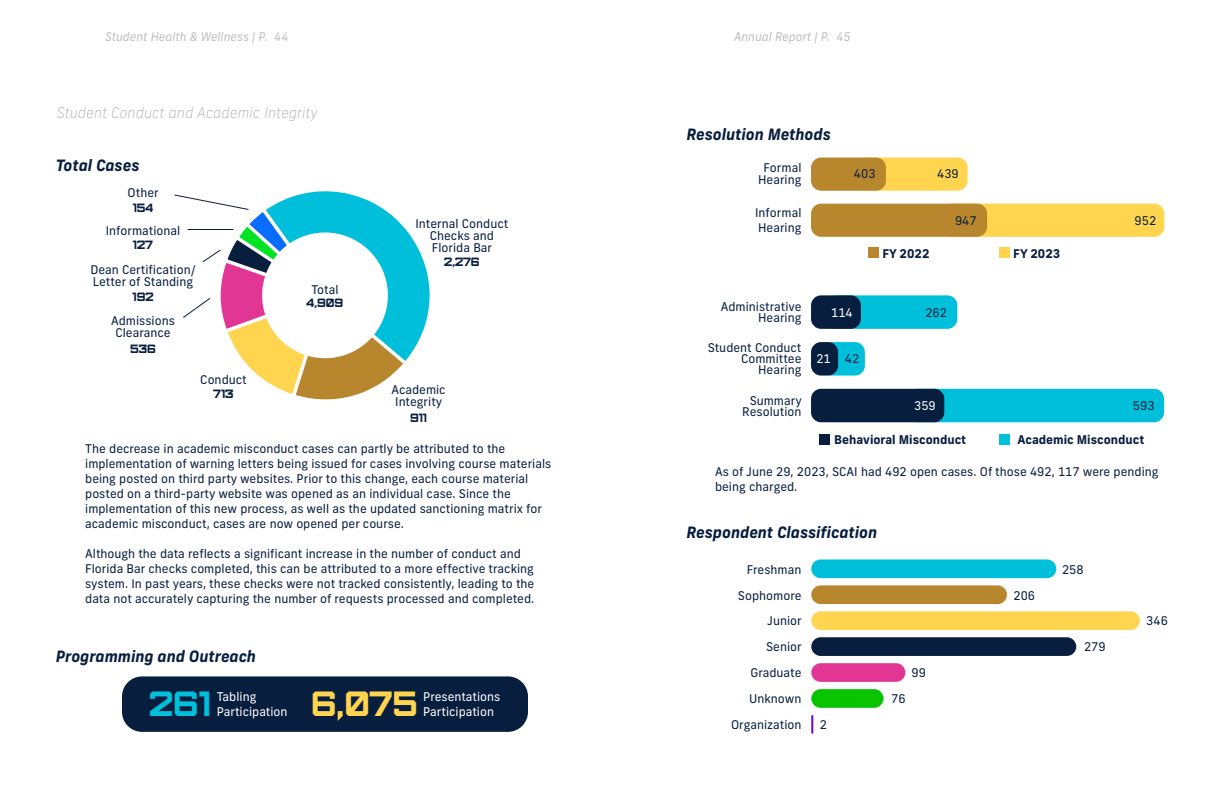
<style>
.page{position:relative;width:1224px;height:792px;background:#fff}
.page>*{position:absolute;margin:0;border:0;box-sizing:border-box;transform-origin:0 0}
.t1{font:35px "Furore";color:#ffd44f}
.t2{font:35px "Furore";color:#00bfda}
.t3{font:italic 700 15.6px "New Frank";color:#081e3f}
.t4{font:italic 100 14.6px "New Frank";color:#9d9fa2}
.t5{font:12px/15px "New Frank";color:#081e3f}
.t6{font:12px/15px "New Frank";color:#fff}
.t7{font:700 12px "New Frank";color:#081e3f}
.t8{font:italic 12px "New Frank";color:#bebebe}
.t9{font:12px "Furore";color:#081e3f}
</style>
<div class="page">
<div style="left:942px;top:204px;width:222px;height:33px;background:#ffd44f;border-radius:10px"></div>
<div style="left:856px;top:158px;width:112px;height:33px;background:#ffd44f;border-radius:10px"></div>
<div style="left:811px;top:204px;width:176px;height:33px;background:#b8862c;border-radius:10px"></div>
<div style="left:811px;top:158px;width:75px;height:33px;background:#b8862c;border-radius:10px"></div>
<div style="left:122px;top:676px;width:406px;height:56px;background:#081e3f;border-radius:20px"></div>
<div style="left:826px;top:295px;width:131px;height:34px;background:#00bfda;border-radius:10px"></div>
<div style="left:811px;top:295px;width:50px;height:34px;background:#081e3f;border-radius:10px"></div>
<div style="left:822px;top:342px;width:43px;height:34px;background:#00bfda;border-radius:10px"></div>
<div style="left:811px;top:342px;width:27px;height:34px;background:#081e3f;border-radius:10px"></div>
<div style="left:907px;top:389px;width:257px;height:33px;background:#00bfda;border-radius:10px"></div>
<div style="left:811px;top:389px;width:133px;height:33px;background:#081e3f;border-radius:10px"></div>
<div style="left:868px;top:248px;width:11px;height:10px;background:#b8862c"></div>
<div style="left:999px;top:248px;width:11px;height:10px;background:#ffd44f"></div>
<div style="left:819px;top:434px;width:11px;height:11px;background:#081e3f"></div>
<div style="left:999px;top:434px;width:11px;height:11px;background:#00bfda"></div>
<div style="left:811px;top:559px;width:245px;height:19px;background:#00bfda;border-radius:9px"></div>
<div style="left:811px;top:585px;width:196px;height:19px;background:#b8862c;border-radius:9px"></div>
<div style="left:811px;top:611px;width:329px;height:19px;background:#ffd44f;border-radius:9px"></div>
<div style="left:811px;top:637px;width:265px;height:19px;background:#081e3f;border-radius:9px"></div>
<div style="left:811px;top:663px;width:94px;height:19px;background:#e23694;border-radius:9px"></div>
<div style="left:811px;top:689px;width:73px;height:19px;background:#08c300;border-radius:9px"></div>
<svg style="left:811px;top:715px;width:2px;height:19px"></svg>
<svg style="left:174px;top:191px;width:256px;height:209px"></svg>
<hr style="left:188px;top:229px;width:46px;height:1px;background:#081e3f">
<p class="t8" style="left:105px;top:30px;width:185px">Student Health &amp; Wellness | P. 44</p>
<p class="t8" style="left:734px;top:30px;width:118px">Annual Report | P. 45</p>
<p class="t4" style="left:57px;top:104px;width:263px">Student Conduct and Academic Integrity</p>
<p class="t3" style="left:56px;top:155px;width:85px">Total Cases</p>
<p class="t5" style="left:128px;top:185px;width:33px">Other</p>
<p class="t9" style="left:133px;top:200px;width:22px">154</p>
<p class="t5" style="left:106px;top:223px;width:76px">Informational</p>
<p class="t9" style="left:133px;top:238px;width:22px">127</p>
<p class="t5" style="left:90px;top:263px;width:107px;line-height:12px">Dean Certification/<br>Letter of Standing</p>
<p class="t9" style="left:133px;top:289px;width:23px">192</p>
<p class="t5" style="left:111px;top:315px;width:65px;line-height:12px;text-align:center">Admissions<br>Clearance</p>
<p class="t9" style="left:130px;top:341px;width:27px">536</p>
<p class="t5" style="left:200px;top:372px;width:48px">Conduct</p>
<p class="t9" style="left:213px;top:386px;width:22px">713</p>
<p class="t5" style="left:311px;top:282px;width:29px">Total</p>
<p class="t9" style="left:307px;top:295px;width:38px">4,909</p>
<p class="t5" style="left:416px;top:218px;width:94px;line-height:12px;text-align:center">Internal Conduct<br>Checks and<br>Florida Bar</p>
<p class="t9" style="left:444px;top:254px;width:37px">2,276</p>
<p class="t5" style="left:392px;top:383px;width:56px;line-height:12px;text-align:center">Academic<br>Integrity</p>
<p class="t9" style="left:410px;top:410px;width:19px">911</p>
<p class="t5" style="left:85px;top:441px;width:468px">The decrease in academic misconduct cases can partly be attributed to the implementation of warning letters being issued for cases involving course materials being posted on third party websites. Prior to this change, each course material posted on a third-party website was opened as an individual case. Since the implementation of this new process, as well as the updated sanctioning matrix for academic misconduct, cases are now opened per course.</p>
<p class="t5" style="left:85px;top:546px;width:451px">Although the data reflects a significant increase in the number of conduct and Florida Bar checks completed, this can be attributed to a more effective tracking system. In past years, these checks were not tracked consistently, leading to the data not accurately capturing the number of requests processed and completed.</p>
<p class="t3" style="left:56px;top:646px;width:202px">Programming and Outreach</p>
<p class="t6" style="left:217px;top:689px;width:72px">Tabling<br>Participation</p>
<p class="t6" style="left:423px;top:689px;width:79px">Presentations</p>
<h1 class="t2" style="left:150px;top:682px;width:63px">261</h1>
<h1 class="t1" style="left:311px;top:682px;width:108px">6,075</h1>
<p class="t6" style="left:423px;top:704px;width:72px">Participation</p>
<p class="t3" style="left:686px;top:124px;width:146px">Resolution Methods</p>
<p class="t5" style="left:758px;top:162px;width:45px;line-height:12px;text-align:center">Formal<br>Hearing</p>
<p class="t5" style="left:755px;top:205px;width:48px">Informal<br>Hearing</p>
<p class="t5" style="left:854px;top:166px;width:23px">403</p>
<p class="t5" style="left:937px;top:166px;width:23px">439</p>
<p class="t5" style="left:955px;top:213px;width:23px">947</p>
<p class="t5" style="left:1135px;top:213px;width:23px">952</p>
<p class="t7" style="left:882px;top:246px;width:49px">FY 2022</p>
<p class="t7" style="left:1013px;top:246px;width:49px">FY 2023</p>
<p class="t5" style="left:721px;top:301px;width:82px;line-height:11px;text-align:right">Administrative<br>Hearing</p>
<p class="t5" style="left:708px;top:343px;width:95px;line-height:11px;text-align:right">Student Conduct<br>Committee<br>Hearing</p>
<p class="t5" style="left:742px;top:395px;width:61px;line-height:11px;text-align:right">Summary<br>Resolution</p>
<p class="t6" style="left:831px;top:305px;width:23px">114</p>
<p class="t6" style="left:816px;top:352px;width:16px">21</p>
<p class="t5" style="left:845px;top:352px;width:16px">42</p>
<p class="t5" style="left:925px;top:305px;width:23px">262</p>
<p class="t6" style="left:914px;top:398px;width:23px">359</p>
<p class="t5" style="left:1133px;top:398px;width:23px">593</p>
<p class="t7" style="left:834px;top:432px;width:133px">Behavioral Misconduct</p>
<p class="t7" style="left:1018px;top:432px;width:128px">Academic Misconduct</p>
<p class="t5" style="left:715px;top:464px;width:445px">As of June 29, 2023, SCAI had 492 open cases. Of those 492, 117 were pending being charged.</p>
<p class="t3" style="left:686px;top:522px;width:192px">Respondent Classification</p>
<p class="t5" style="left:747px;top:562px;width:56px">Freshman</p>
<p class="t5" style="left:1062px;top:562px;width:23px">258</p>
<p class="t5" style="left:738px;top:588px;width:65px">Sophomore</p>
<p class="t5" style="left:1014px;top:588px;width:23px">206</p>
<p class="t5" style="left:767px;top:614px;width:36px">Junior</p>
<p class="t5" style="left:1146px;top:614px;width:23px">346</p>
<p class="t5" style="left:766px;top:639px;width:37px">Senior</p>
<p class="t5" style="left:1084px;top:639px;width:23px">279</p>
<p class="t5" style="left:750px;top:665px;width:53px">Graduate</p>
<p class="t5" style="left:912px;top:665px;width:16px">99</p>
<p class="t5" style="left:749px;top:691px;width:54px">Unknown</p>
<p class="t5" style="left:891px;top:691px;width:16px">76</p>
<p class="t5" style="left:731px;top:717px;width:72px">Organization</p>
<p class="t5" style="left:820px;top:717px;width:9px">2</p>
</div>
